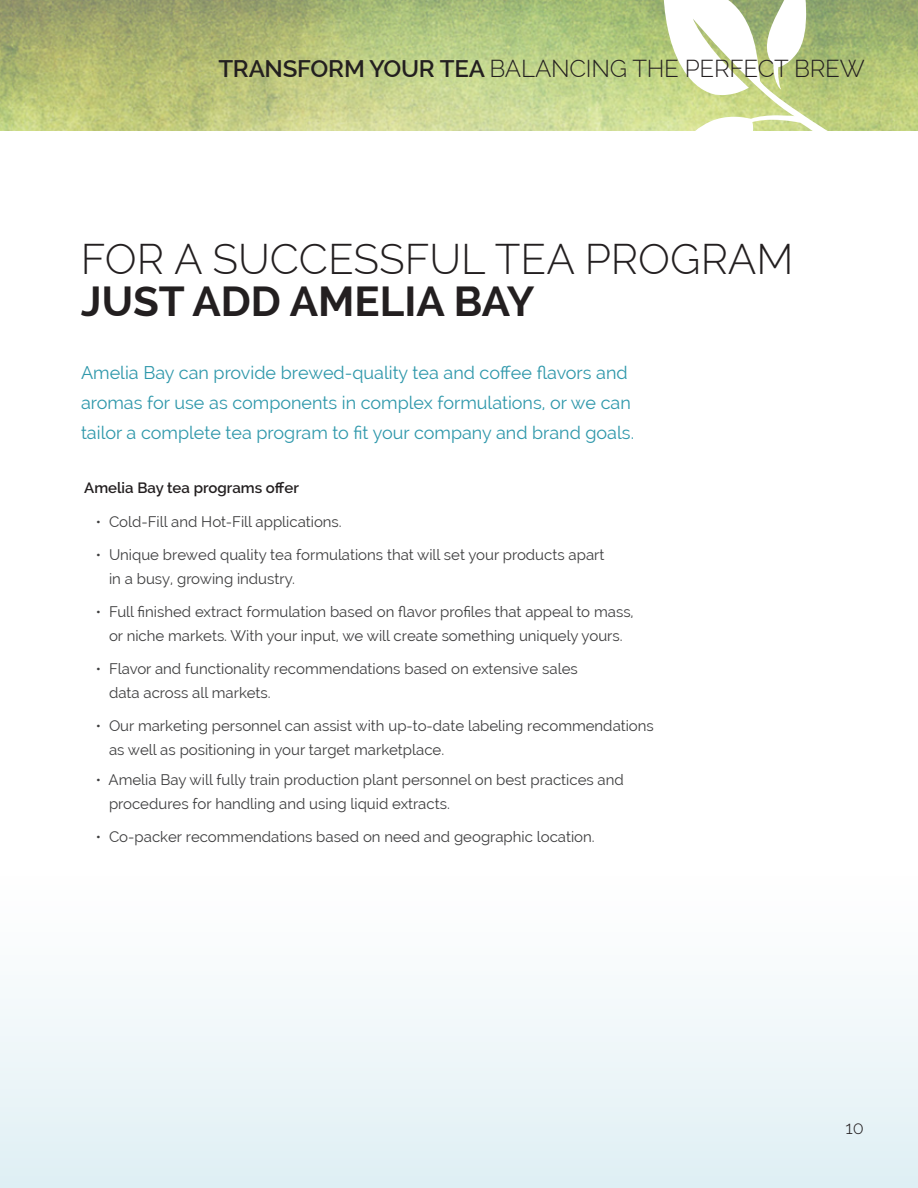
<style>
.page{position:relative;width:918px;height:1188px;background:#fff}
.page>*{position:absolute;margin:0;border:0;box-sizing:border-box;transform-origin:0 0}
.t1{font:300 42px "Raleway";color:#231f20}
.t2{font:700 42px "Raleway";color:#231f20}
.t3{font:300 24px "Raleway";letter-spacing:-.01em;color:#231f20}
.t4{font:18px/30px "Raleway";color:#2f98ab}
.t5{font:300 18px "Raleway";color:#231f20}
.t6{font:15px "Raleway";color:#3e3e3f}
.t7{font:600 15px "Raleway";color:#231f20}
.s1{font-weight:600}
.s2{color:#fff}
</style>
<div class="page">
<img style="left:0;top:0;width:918px;height:130px">
<div style="left:0;top:870px;width:918px;height:318px;background:linear-gradient(to bottom,#fff,#e0eff4)"></div>
<svg style="left:663px;top:0;width:173px;height:131px"></svg>
<h2 class="t3" style="left:218px;top:54px;width:648px"><span class="s1">Transform Your Tea</span> BALANCING THE PERFECT BREW</h2>
<h1 class="t1" style="left:81px;top:235px;width:714px">FOR A SUCCESSFUL TEA PROGRAM</h1>
<h1 class="t2" style="left:81px;top:277px;width:455px">JUST ADD AMELIA BAY</h1>
<p class="t4" style="left:81px;top:357px;width:555px">Amelia Bay can provide brewed-quality tea and coffee flavors and aromas for use as components in complex formulations, or we can tailor a complete tea program to fit your company and brand goals.</p>
<p class="t7" style="left:84px;top:479px;width:216px">Amelia Bay tea programs offer</p>
<p class="t6" style="left:96px;top:513px;width:247px">• Cold-Fill and Hot-Fill applications.</p>
<p class="t6" style="left:96px;top:546px;width:510px">• Unique brewed quality tea formulations that will set your products apart</p>
<p class="t6" style="left:96px;top:570px;width:201px"><span class="s2">•</span> in a busy, growing industry.</p>
<p class="t6" style="left:96px;top:603px;width:539px">• Full finished extract formulation based on flavor profiles that appeal to mass,</p>
<p class="t6" style="left:96px;top:627px;width:528px"><span class="s2">•</span> or niche markets. With your input, we will create something uniquely yours.</p>
<p class="t6" style="left:96px;top:660px;width:483px">• Flavor and functionality recommendations based on extensive sales</p>
<p class="t6" style="left:96px;top:684px;width:176px"><span class="s2">•</span> data across all markets.</p>
<p class="t6" style="left:96px;top:717px;width:559px">• Our marketing personnel can assist with up-to-date labeling recommendations</p>
<p class="t6" style="left:96px;top:741px;width:350px"><span class="s2">•</span> as well as positioning in your target marketplace.</p>
<p class="t6" style="left:96px;top:771px;width:529px">• Amelia Bay will fully train production plant personnel on best practices and</p>
<p class="t6" style="left:96px;top:795px;width:355px"><span class="s2">•</span> procedures for handling and using liquid extracts.</p>
<p class="t6" style="left:96px;top:828px;width:500px">• Co-packer recommendations based on need and geographic location.</p>
<p class="t5" style="left:846px;top:1117px;width:20px">10</p>
</div>
